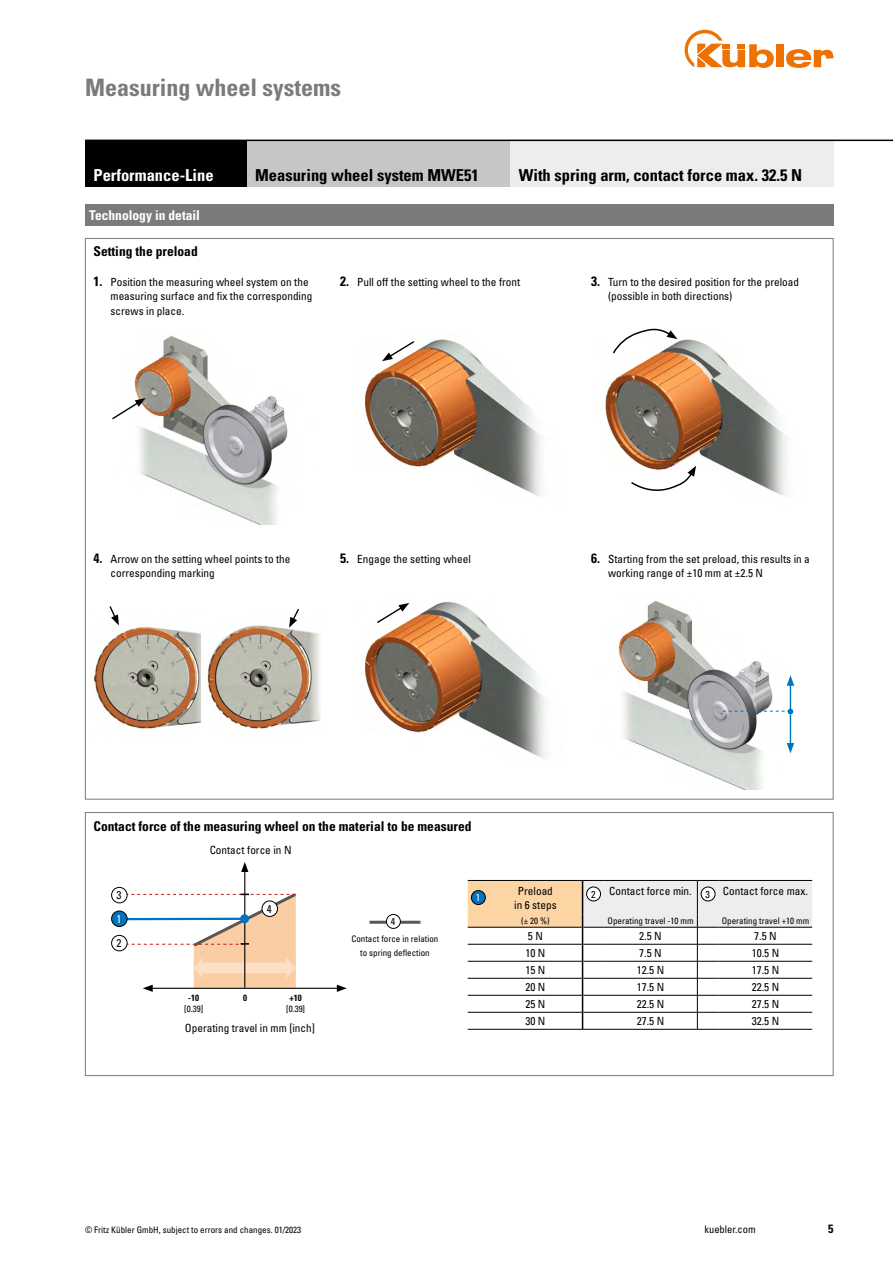
<style>
.page{position:relative;width:893px;height:1263px;background:#fff}
.page>*{position:absolute;margin:0;border:0;box-sizing:border-box;transform-origin:0 0}
.Kapitel{font:700 condensed 24px "Univers";color:#7c7b7b}
.t1{font:700 condensed 16.5px "Univers";color:#000}
.Head_weiß{font:700 condensed 16.5px "Univers";color:#fff}
.t2{font:700 condensed 13.5px "Univers LT Std";color:#000}
.Bestellschlüssel{font:700 condensed 13.5px "Univers LT Std";color:#fff}
.t3{font:700 condensed 12px "Univers";color:#000}
.t4{font:condensed 11.25px/14.2px "Univers LT Std";color:#000}
.t5{font:condensed 11.25px "Univers LT Std";color:#fff}
.t6{font:condensed 10.5px "Univers LT Std";color:#000}
.t7{font:condensed 10.2px "Univers LT Std";color:#000}
.t8{font:condensed 10.2px "Univers LT Std";color:#fff}
.t9{font:condensed 9px/13.5px "Univers LT Std";color:#000;text-align:center}
.t10{font:700 condensed 9px "Univers LT Std";color:#000}
.s1{font-weight:700;font-size:13.5px}
</style>
<div class="page">
<div style="left:776px;top:44px;width:8px;height:23px;background:#ee7203"></div>
<svg style="left:786px;top:49px;width:47px;height:19px"></svg>
<svg style="left:685px;top:30px;width:89px;height:38px"></svg>
<img style="left:364px;top:339px;width:178px;height:157px">
<img style="left:605px;top:338px;width:182px;height:158px">
<img style="left:364px;top:601px;width:182px;height:158px">
<img style="left:93px;top:625px;width:108px;height:104px">
<img style="left:207px;top:625px;width:113px;height:104px">
<div style="left:85px;top:812px;width:748px;height:264px;border:1px solid #7c7b7b"></div>
<hr style="left:150px;top:988px;width:189px;height:1px;background:#000">
<svg style="left:337px;top:985px;width:10px;height:7px"></svg>
<hr style="left:244px;top:870px;width:1px;height:118px;background:#000">
<svg style="left:241px;top:862px;width:7px;height:10px"></svg>
<div style="left:112px;top:911px;width:15px;height:15px;background:#0075bf;border-radius:50%"></div>
<div style="left:111px;top:911px;width:16px;height:16px;border:1px solid #000;border-radius:50%"></div>
<div style="left:111px;top:935px;width:16px;height:16px;border:1px solid #000;border-radius:50%"></div>
<div style="left:111px;top:887px;width:16px;height:16px;border:1px solid #000;border-radius:50%"></div>
<svg style="left:119px;top:891px;width:179px;height:101px"></svg>
<img style="left:133px;top:336px;width:155px;height:188px">
<img style="left:617px;top:601px;width:178px;height:188px">
<svg style="left:112px;top:398px;width:34px;height:23px"></svg>
<hr style="left:790px;top:714px;width:1px;height:31px;background:#0075bf">
<svg style="left:787px;top:743px;width:7px;height:10px"></svg>
<svg style="left:109px;top:606px;width:10px;height:19px"></svg>
<svg style="left:289px;top:609px;width:11px;height:19px"></svg>
<svg style="left:382px;top:340px;width:34px;height:21px"></svg>
<svg style="left:375px;top:603px;width:34px;height:21px"></svg>
<svg style="left:611px;top:328px;width:66px;height:27px"></svg>
<svg style="left:629px;top:466px;width:67px;height:26px"></svg>
<svg style="left:723px;top:675px;width:71px;height:39px"></svg>
<hr style="left:369px;top:921px;width:51px;height:3px;background:#575756">
<div style="left:386px;top:914px;width:14px;height:14px;background:#fff;border-radius:50%"></div>
<div style="left:386px;top:914px;width:15px;height:14px;border:1px solid #000;border-radius:50%"></div>
<div style="left:85px;top:204px;width:748px;height:21px;background:#7c7b7b"></div>
<svg style="left:468px;top:880px;width:344px;height:150px"></svg>
<div style="left:471px;top:890px;width:14px;height:14px;background:#0075bf;border-radius:50%"></div>
<div style="left:471px;top:890px;width:14px;height:15px;border:1px solid #000;border-radius:50%"></div>
<div style="left:587px;top:887px;width:14px;height:14px;background:#fff;border-radius:50%"></div>
<div style="left:586px;top:887px;width:15px;height:14px;border:1px solid #000;border-radius:50%"></div>
<div style="left:701px;top:887px;width:14px;height:14px;background:#fff;border-radius:50%"></div>
<div style="left:701px;top:887px;width:14px;height:14px;border:1px solid #000;border-radius:50%"></div>
<div style="left:510px;top:140px;width:323px;height:47px;background:#ededed"></div>
<div style="left:247px;top:140px;width:263px;height:47px;background:#c6c6c6"></div>
<div style="left:85px;top:140px;width:162px;height:47px;background:#000"></div>
<hr style="left:85px;top:140px;width:808px;height:1px;background:#000">
<p class="Kapitel" style="left:85px;top:72px;width:257px">Measuring wheel systems</p>
<p class="Head_weiß" style="left:94px;top:165px;width:122px">Performance-Line</p>
<p class="t1" style="left:255px;top:165px;width:225px">Measuring wheel system MWE51</p>
<p class="t1" style="left:519px;top:165px;width:285px">With spring arm, contact force max. 32.5 N</p>
<p class="Bestellschlüssel" style="left:89px;top:207px;width:112px">Technology in detail</p>
<p class="t2" style="left:94px;top:243px;width:106px">Setting the preload</p>
<p class="t4" style="left:111px;top:275px;width:203px;text-indent:-17px"><span class="s1">1.</span> Position the measuring wheel system on the measuring surface and fix the corresponding screws in place.</p>
<p class="t4" style="left:340px;top:275px;width:182px"><span class="s1">2.</span> Pull off the setting wheel to the front</p>
<p class="t4" style="left:608px;top:275px;width:193px;text-indent:-17px"><span class="s1">3.</span> Turn to the desired position for the preload (possible in both directions)</p>
<p class="t4" style="left:111px;top:551px;width:181px;text-indent:-17px"><span class="s1">4.</span> Arrow on the setting wheel points to the corresponding marking</p>
<p class="t4" style="left:340px;top:551px;width:132px"><span class="s1">5.</span> Engage the setting wheel</p>
<p class="t4" style="left:608px;top:551px;width:203px;text-indent:-17px"><span class="s1">6.</span> Starting from the set preload, this results in a working range of ±10 mm at ±2.5 N</p>
<p class="t2" style="left:94px;top:817px;width:379px">Contact force of the measuring wheel on the material to be measured</p>
<p class="t4" style="left:210px;top:843px;width:83px">Contact force in N</p>
<p class="t4" style="left:117px;top:888px;width:6px">3</p>
<p class="t5" style="left:117px;top:912px;width:6px">1</p>
<p class="t4" style="left:117px;top:936px;width:6px">2</p>
<p class="t10" style="left:188px;top:993px;width:12px">-10</p>
<p class="t9" style="left:184px;top:1002px;width:20px">[0.39]</p>
<p class="t4" style="left:267px;top:901px;width:6px">4</p>
<p class="t10" style="left:243px;top:993px;width:5px">0</p>
<p class="t10" style="left:289px;top:993px;width:14px">+10</p>
<p class="t9" style="left:286px;top:1002px;width:20px">[0.39]</p>
<p class="t4" style="left:185px;top:1020px;width:131px">Operating travel in mm [inch]</p>
<p class="t7" style="left:391px;top:915px;width:6px">4</p>
<p class="t9" style="left:351px;top:932px;width:88px">Contact force in relation to spring deflection</p>
<p class="t8" style="left:476px;top:891px;width:6px">1</p>
<p class="t4" style="left:518px;top:884px;width:36px">Preload</p>
<p class="t4" style="left:514px;top:898px;width:44px">in 6 steps</p>
<p class="t7" style="left:591px;top:887px;width:6px">2</p>
<p class="t4" style="left:609px;top:884px;width:84px">Contact force min.</p>
<p class="t7" style="left:705px;top:887px;width:6px">3</p>
<p class="t4" style="left:723px;top:884px;width:86px">Contact force max.</p>
<p class="t9" style="left:521px;top:914px;width:30px">(± 20 %)</p>
<p class="t9" style="left:607px;top:914px;width:87px">Operating travel -10 mm</p>
<p class="t9" style="left:722px;top:914px;width:89px">Operating travel +10 mm</p>
<p class="t4" style="left:528px;top:928px;width:16px">5 N</p>
<p class="t4" style="left:639px;top:928px;width:24px">2.5 N</p>
<p class="t4" style="left:754px;top:928px;width:24px">7.5 N</p>
<p class="t4" style="left:525px;top:945px;width:21px">10 N</p>
<p class="t4" style="left:639px;top:945px;width:24px">7.5 N</p>
<p class="t4" style="left:752px;top:945px;width:29px">10.5 N</p>
<p class="t4" style="left:525px;top:962px;width:21px">15 N</p>
<p class="t4" style="left:637px;top:962px;width:29px">12.5 N</p>
<p class="t4" style="left:752px;top:962px;width:29px">17.5 N</p>
<p class="t4" style="left:525px;top:979px;width:21px">20 N</p>
<p class="t4" style="left:637px;top:979px;width:29px">17.5 N</p>
<p class="t4" style="left:752px;top:979px;width:29px">22.5 N</p>
<p class="t4" style="left:525px;top:996px;width:21px">25 N</p>
<p class="t4" style="left:637px;top:996px;width:29px">22.5 N</p>
<p class="t4" style="left:752px;top:996px;width:29px">27.5 N</p>
<p class="t4" style="left:525px;top:1013px;width:21px">30 N</p>
<p class="t4" style="left:637px;top:1013px;width:29px">27.5 N</p>
<p class="t4" style="left:752px;top:1013px;width:29px">32.5 N</p>
<p class="t9" style="left:85px;top:1223px;width:218px">© Fritz Kübler GmbH, subject to errors and changes. 01/2023</p>
<p class="t6" style="left:704px;top:1223px;width:53px">kuebler.com</p>
<p class="t3" style="left:828px;top:1221px;width:7px">5</p>
</div>
